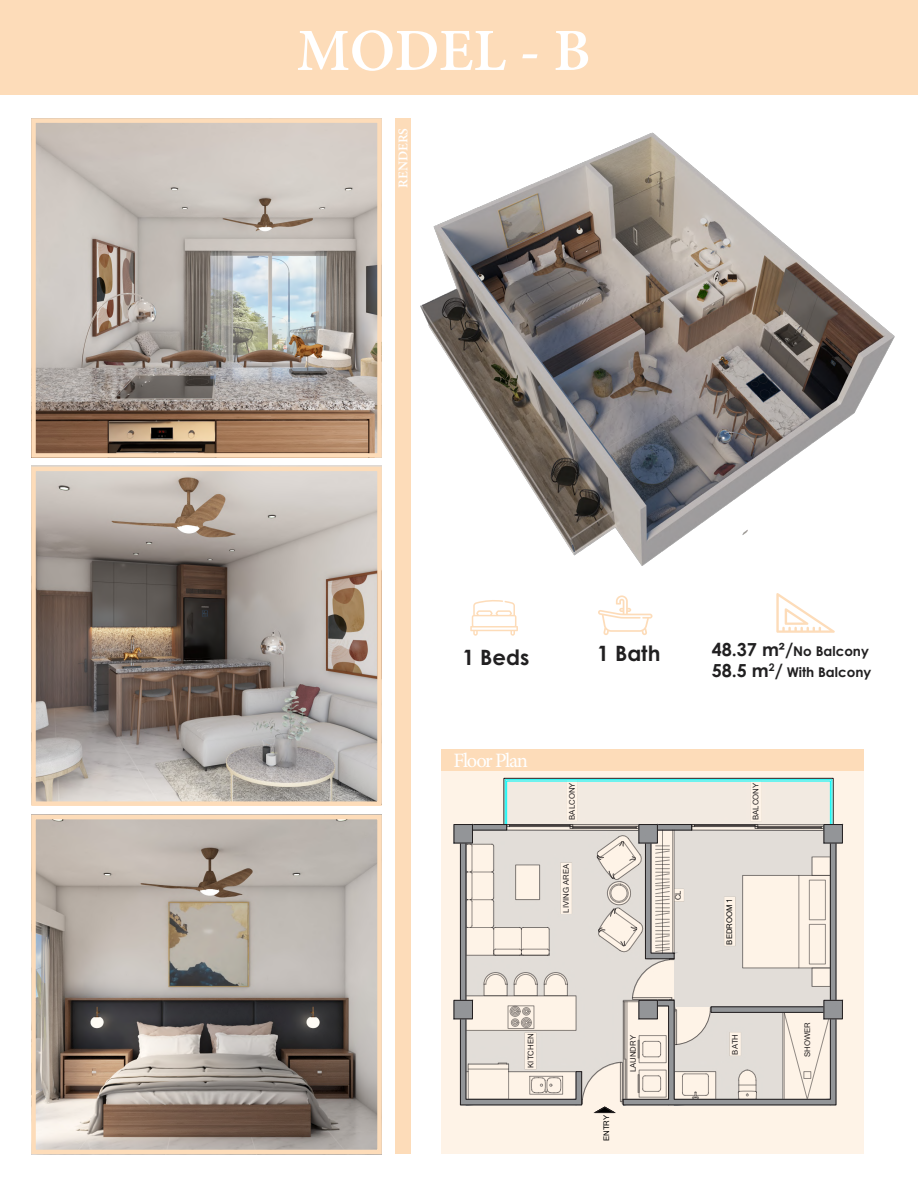
<style>
.page{position:relative;width:918px;height:1188px;background:#fff}
.page>*{position:absolute;margin:0;border:0;box-sizing:border-box;transform-origin:0 0}
.t1{font:600 60px "Minion Pro";letter-spacing:-.01em;color:#fff}
.Subtittle_Left{font:700 21.15px "Century Gothic Pro";color:#212021}
.t2{font:20.4px "Minion Pro";letter-spacing:-.06em;color:#fff}
.Subtittle_Left-2{font:700 13.5px "Century Gothic Pro";color:#212021}
.t3{font:600 13.5px "Minion Pro";color:#fff}
.t4{font:7.8px "Microsoft Sans Serif";color:#231f20}
.t5{font:7.8px "Microsoft Sans Serif";color:#000}
.s1{font-size:18px}
</style>
<div class="page">
<svg style="left:441px;top:770px;width:423px;height:384px;background:#e3dcd4"></svg>
<img style="left:420px;top:132px;width:475px;height:434px">
<div style="left:395px;top:118px;width:16px;height:1036px;background:#fddcb9"></div>
<img style="left:36px;top:123px;width:341px;height:330px">
<img style="left:31px;top:466px;width:351px;height:335px">
<img style="left:36px;top:820px;width:341px;height:329px">
<svg style="left:470px;top:600px;width:48px;height:36px"></svg>
<svg style="left:598px;top:595px;width:55px;height:40px"></svg>
<div style="left:0;top:0;width:918px;height:95px;background:#fddcb9"></div>
<div style="left:441px;top:749px;width:423px;height:21px;background:#fddcb9"></div>
<div style="left:31px;top:118px;width:351px;height:340px;border:4px solid #fddcb9"></div>
<div style="left:31px;top:467px;width:351px;height:339px;border:4px solid #fddcb9"></div>
<div style="left:31px;top:815px;width:351px;height:339px;border:4px solid #fddcb9"></div>
<svg style="left:776px;top:593px;width:59px;height:40px"></svg>
<p class="t1" style="left:297px;top:9px;width:295px">MODEL - B</p>
<p class="t3" style="left:394px;top:188px;width:61px;rotate:-90deg">RENDERS</p>
<p class="Subtittle_Left" style="left:463px;top:644px;width:68px">1 Beds</p>
<p class="Subtittle_Left" style="left:597px;top:640px;width:65px">1 Bath</p>
<p class="t2" style="left:453px;top:747px;width:76px">Floor Plan</p>
<p class="Subtittle_Left-2" style="left:712px;top:642px;width:159px"><span class="s1">48.37 m2/</span>No Balcony</p>
<p class="Subtittle_Left-2" style="left:712px;top:664px;width:161px"><span class="s1">58.5 m</span><sup>2</sup><span class="s1">/</span> With Balcony</p>
<p class="t4" style="left:567px;top:820px;width:39px;rotate:-90deg">BALCONY</p>
<p class="t4" style="left:751px;top:820px;width:39px;rotate:-90deg">BALCONY</p>
<p class="t4" style="left:561px;top:913px;width:50px;rotate:-90deg">LIVING AREA</p>
<p class="t4" style="left:673px;top:900px;width:11px;rotate:-90deg">CL</p>
<p class="t4" style="left:526px;top:1068px;width:36px;rotate:-90deg">KITCHEN</p>
<p class="t5" style="left:601px;top:1141px;width:28px;rotate:-90deg">ENTRY</p>
<p class="t4" style="left:628px;top:1072px;width:39px;rotate:-90deg">LAUNDRY</p>
<p class="t5" style="left:724px;top:945px;width:48px;rotate:-90deg">BEDROOM 1</p>
<p class="t4" style="left:730px;top:1055px;width:22px;rotate:-90deg">BATH</p>
<p class="t4" style="left:802px;top:1057px;width:36px;rotate:-90deg">SHOWER</p>
</div>
